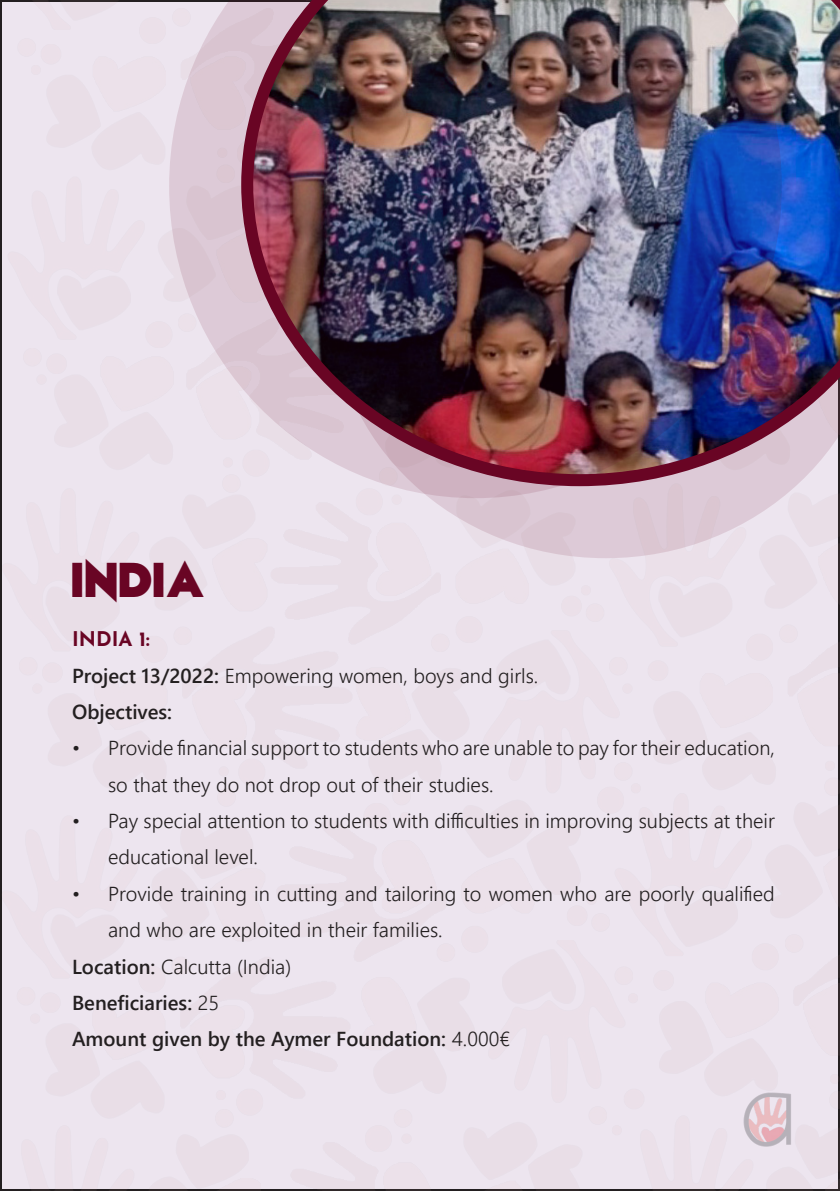
<style>
.page{position:relative;width:840px;height:1191px;background:#fff}
.page>*{position:absolute;margin:0;border:0;box-sizing:border-box;transform-origin:0 0}
.t1{font:800 48.4px "Geomancy";color:#690524}
.t2{font:300 20.2px/36.4px "Segoe UI";color:#231f20}
.t3{font:600 20.2px "Segoe UI";color:#231f20}
.t4{font:100 20.2px "Josefin Sans";color:#690524}
.s1{font-weight:600}
.s2{font-weight:300}
</style>
<div class="page">
<div style="left:61px;top:0;width:778px;height:1191px;background:#ede5ef"></div>
<div style="left:0;top:0;width:61px;height:1191px;background:#ede5ef"></div>
<svg style="left:331px;top:486px;width:508px;height:72px;background:#e3d5e0"></svg>
<img style="left:781px;top:0;width:58px;height:486px">
<img style="left:169px;top:0;width:612px;height:498px">
<p class="t1" style="left:72px;top:544px;width:136px">INDIA</p>
<p class="t4" style="left:72px;top:624px;width:79px">INDIA 1:</p>
<p class="t2" style="left:72px;top:655px;width:467px"><span class="s1">Project 13/2022:</span> Empowering women, boys and girls.</p>
<p class="t3" style="left:72px;top:692px;width:101px">Objectives:</p>
<p class="t2" style="left:108px;top:728px;width:668px;text-indent:-36px">• Provide financial support to students who are unable to pay for their education, so that they do not drop out of their studies.</p>
<p class="t2" style="left:108px;top:800px;width:668px;text-indent:-36px">• Pay special attention to students with difficulties in improving subjects at their educational level.</p>
<p class="t2" style="left:108px;top:873px;width:668px;text-indent:-36px">• Provide training in cutting and tailoring to women who are poorly qualified and who are exploited in their families.</p>
<p class="t2" style="left:72px;top:946px;width:220px"><span class="s1">Location:</span> Calcutta (India)</p>
<p class="t3" style="left:72px;top:983px;width:148px">Beneficiaries: <span class="s2">25</span></p>
<p class="t3" style="left:72px;top:1020px;width:439px">Amount given by the Aymer Foundation: <span class="s2">4.000€</span></p>
</div>
